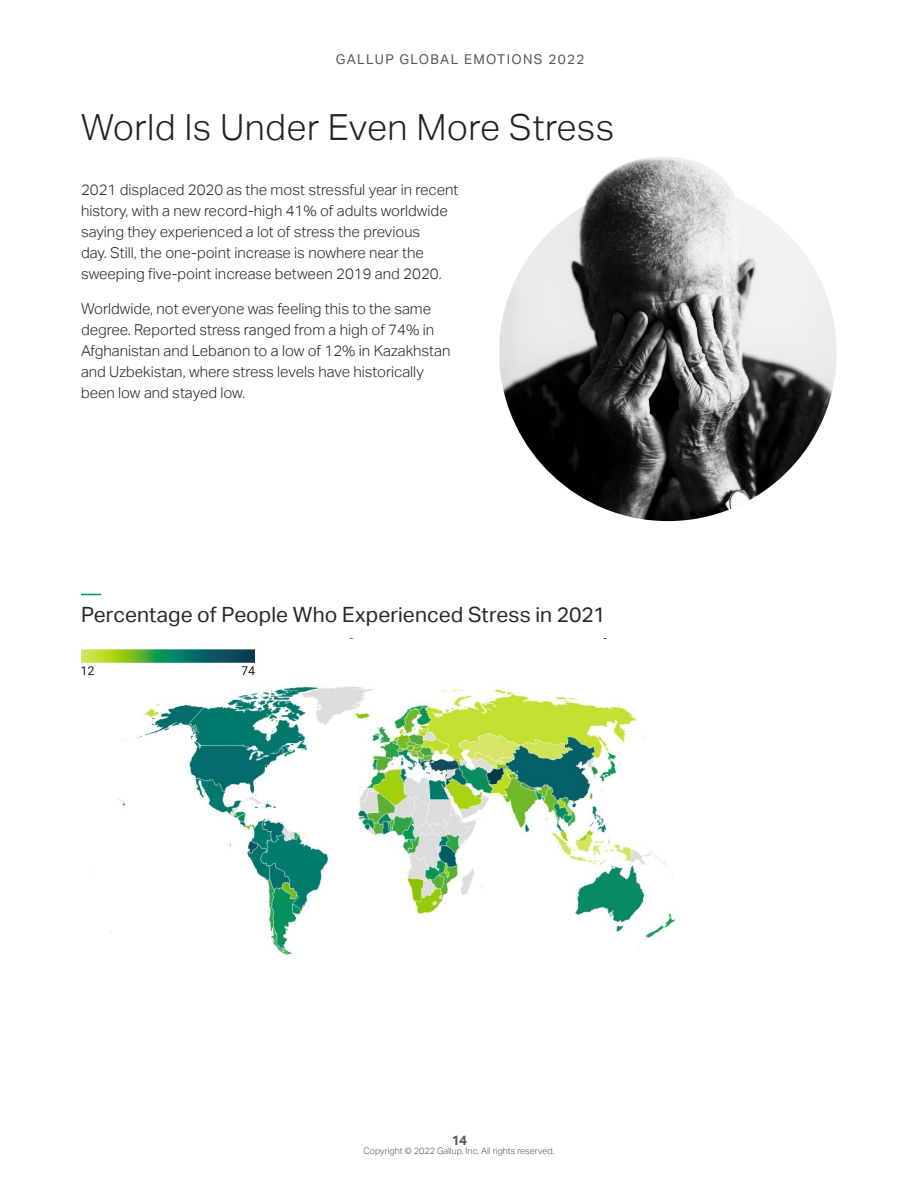
<style>
.page{position:relative;width:918px;height:1188px;background:#fff}
.page>*{position:absolute;margin:0;border:0;box-sizing:border-box;transform-origin:0 0}
.page_header{font:300 36px "Aktiv Grotesk";letter-spacing:.01em;color:#212223}
.element_title{font:21px "Aktiv Grotesk";color:#23282a}
.body{font:300 15px/21px "Aktiv Grotesk";color:#23282a}
.t1{font:13.5px "Aktiv Grotesk";letter-spacing:.1em;color:#52575a}
.t2{font:700 13.5px "Aktiv Grotesk";color:#52575a}
.t3{font:300 9px "Aktiv Grotesk";color:#52575a}
</style>
<div class="page">
<svg style="left:81px;top:594px;width:21px;height:1px"></svg>
<img style="left:81px;top:638px;width:595px;height:319px">
<img style="left:500px;top:157px;width:337px;height:364px">
<p class="t1" style="left:336px;top:51px;width:161px">Gallup Glo bal Emotions</p>
<p class="t1" style="left:548px;top:51px;width:38px">2022</p>
<h2 class="page_header" style="left:81px;top:107px;width:535px">World Is Under Even More Stress</h2>
<p class="body" style="left:81px;top:180px;width:379px">2021 displaced 2020 as the most stressful year in recent history, with a new record-high 41% of adults worldwide saying they experienced a lot of stress the previous<br>day. Still, the one-point increase is nowhere near the sweeping five-point increase between 2019 and 2020.</p>
<p class="body" style="left:81px;top:298px;width:371px">Worldwide, not everyone was feeling this to the same degree. Reported stress ranged from a high of 74% in Afghanistan and Lebanon to a low of 12% in Kazakhstan and Uzbekistan, where stress levels have historically been low and stayed low.</p>
<p class="element_title" style="left:81px;top:603px;width:526px">Percentage of People Who Experienced Stress in 2021</p>
<p class="t2" style="left:451px;top:1132px;width:17px">14</p>
<p class="t3" style="left:363px;top:1146px;width:193px">Copyright © 2022 Gallup, Inc. All rights reserved.</p>
</div>
